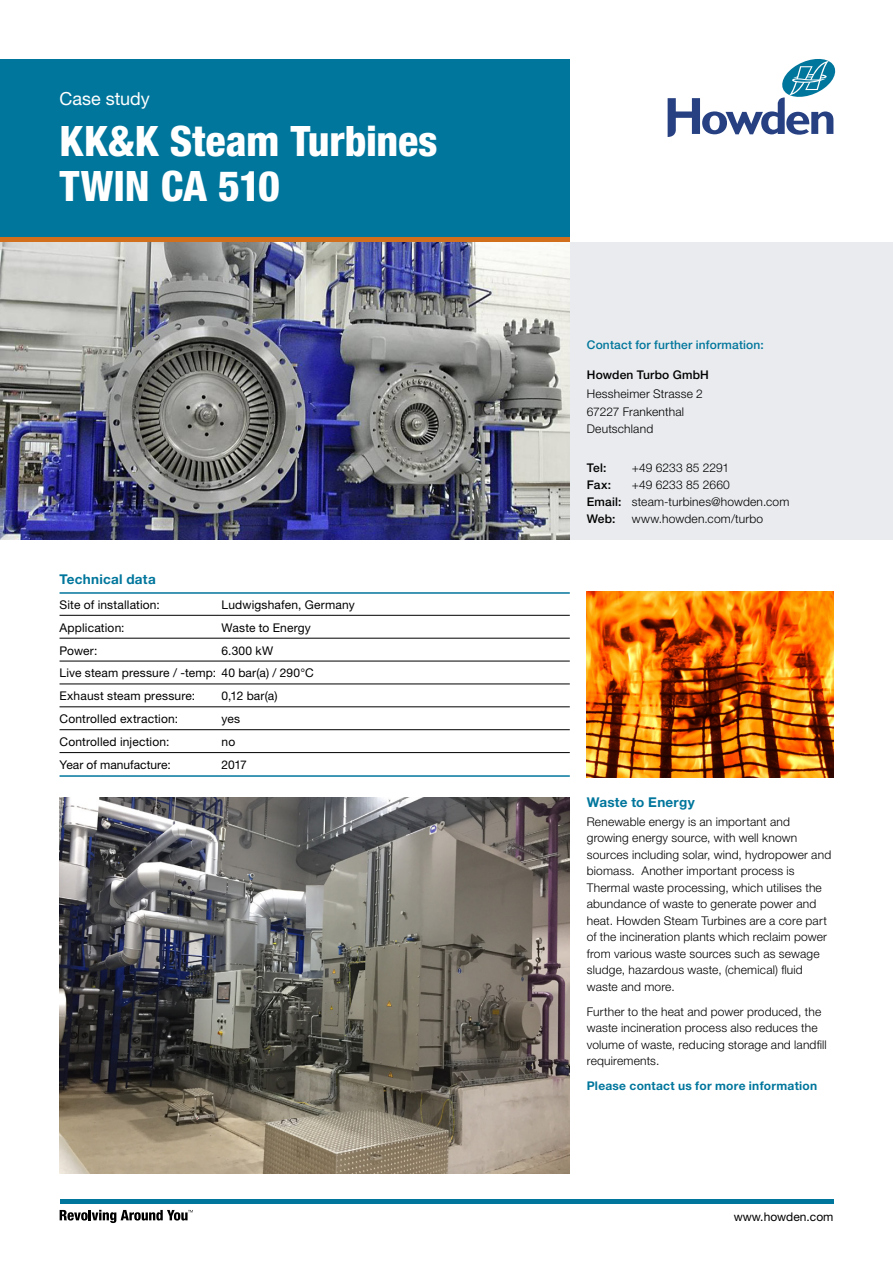
<style>
.page{position:relative;width:893px;height:1263px;background:#fff}
.page>*{position:absolute;margin:0;border:0;box-sizing:border-box;transform-origin:0 0}
.t1{font:800 condensed 42px/45px "Helvetica Neue LT Pro";letter-spacing:-.005em;color:#fff}
.t2{font:18px "Helvetica Neue LT Pro";color:#fff}
.t3{font:700 13.5px "Helvetica Neue LT Pro";letter-spacing:.02em;color:#00769c}
.t4{font:300 12px/16.5px "Helvetica Neue LT Pro";letter-spacing:.015em;color:#000}
.t5{font:12px/23px "Helvetica Neue LT Pro";letter-spacing:.01em;color:#000}
.t6{font:700 12px "Helvetica Neue LT Pro";letter-spacing:.02em;color:#00769c}
.t7{font:500 12px "Helvetica Neue LT Pro";letter-spacing:.015em;color:#00769c}
.t8{font:500 12px "Helvetica Neue LT Pro";letter-spacing:.015em;color:#000}
.s1{font-weight:500}
</style>
<div class="page">
<div style="left:0;top:59px;width:570px;height:179px;background:#00769c"></div>
<div style="left:570px;top:242px;width:323px;height:298px;background:#e9ebee"></div>
<img style="left:0;top:242px;width:570px;height:298px">
<svg style="left:668px;top:59px;width:167px;height:78px"></svg>
<hr style="left:60px;top:1199px;width:773px;height:4px;background:#00769c">
<svg style="left:60px;top:1210px;width:133px;height:13px"></svg>
<hr style="left:0;top:238px;width:570px;height:4px;background:#d26f1c">
<hr style="left:60px;top:592px;width:510px;height:2px;background:#00769c">
<hr style="left:60px;top:615px;width:510px;height:1px;background:#000">
<hr style="left:60px;top:638px;width:510px;height:1px;background:#000">
<hr style="left:60px;top:661px;width:510px;height:1px;background:#000">
<hr style="left:60px;top:684px;width:510px;height:1px;background:#000">
<hr style="left:60px;top:706px;width:510px;height:1px;background:#000">
<hr style="left:60px;top:729px;width:510px;height:1px;background:#000">
<hr style="left:60px;top:752px;width:510px;height:1px;background:#000">
<hr style="left:60px;top:775px;width:510px;height:2px;background:#00769c">
<img style="left:60px;top:797px;width:510px;height:377px">
<img style="left:587px;top:592px;width:246px;height:185px">
<h2 class="t2" style="left:60px;top:87px;width:92px">Case study</h2>
<h1 class="t1" style="left:60px;top:118px;width:380px">KK&amp;K Steam Turbines<br>TWIN CA 510</h1>
<p class="t3" style="left:60px;top:570px;width:98px">Technical data</p>
<p class="t5" style="left:60px;top:593px;width:102px">Site of installation:</p>
<p class="t5" style="left:222px;top:593px;width:135px">Ludwigshafen, Germany</p>
<p class="t5" style="left:60px;top:616px;width:67px">Application:</p>
<p class="t5" style="left:222px;top:616px;width:91px">Waste to Energy</p>
<p class="t5" style="left:60px;top:638px;width:39px">Power:</p>
<p class="t5" style="left:60px;top:638px;width:256px;text-indent:162px">6.300 kW<br>Live steam pressure / -temp: 40 bar(a) / 290°C<br>Exhaust steam pressure:</p>
<p class="t5" style="left:222px;top:684px;width:57px">0,12 bar(a)</p>
<p class="t5" style="left:60px;top:707px;width:120px">Controlled extraction:</p>
<p class="t5" style="left:222px;top:707px;width:20px">yes</p>
<p class="t5" style="left:60px;top:730px;width:111px">Controlled injection:</p>
<p class="t5" style="left:222px;top:730px;width:15px">no</p>
<p class="t5" style="left:60px;top:753px;width:113px">Year of manufacture:</p>
<p class="t5" style="left:222px;top:753px;width:27px">2017</p>
<p class="t7" style="left:587px;top:337px;width:179px">Contact for further information:</p>
<p class="t8" style="left:587px;top:367px;width:124px">Howden Turbo GmbH</p>
<p class="t4" style="left:587px;top:385px;width:118px;line-height:17.2px">Hessheimer Strasse 2<br>67227 Frankenthal<br>Deutschland</p>
<p class="t8" style="left:587px;top:460px;width:21px">Tel:</p>
<p class="t4" style="left:632px;top:459px;width:99px">+49 6233 85 2291</p>
<p class="t8" style="left:587px;top:477px;width:26px">Fax:</p>
<p class="t4" style="left:587px;top:476px;width:204px;text-indent:45px">+49 6233 85 2660<br><span class="s1">Email:</span> steam-turbines@howden.com<br><span class="s1">Web:</span></p>
<p class="t4" style="left:632px;top:510px;width:133px">www.howden.com/turbo</p>
<p class="t3" style="left:587px;top:794px;width:109px">Waste to Energy</p>
<p class="t4" style="left:587px;top:813px;width:246px">Renewable energy is an important and growing energy source, with well known sources including solar, wind, hydropower and biomass. Another important process is Thermal waste processing, which utilises the abundance of waste to generate power and heat. Howden Steam Turbines are a core part of the incineration plants which reclaim power from various waste sources such as sewage sludge, hazardous waste, (chemical) fluid waste and more.</p>
<p class="t4" style="left:587px;top:1003px;width:241px">Further to the heat and power produced, the waste incineration process also reduces the volume of waste, reducing storage and landfill requirements.</p>
<p class="t6" style="left:587px;top:1078px;width:232px">Please contact us for more information</p>
<p class="t5" style="left:734px;top:1204px;width:101px">www.howden.com</p>
</div>
